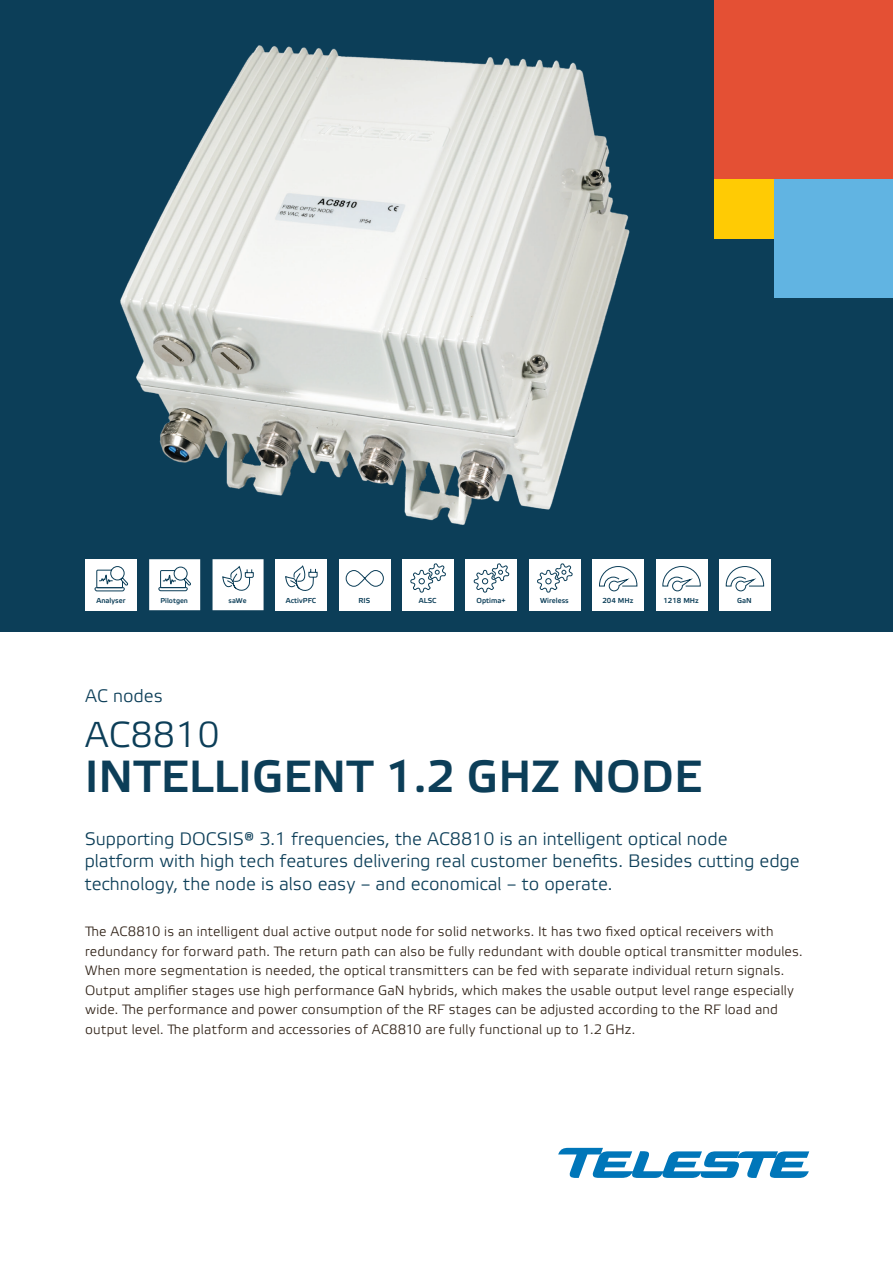
<style>
.page{position:relative;width:893px;height:1263px;background:#fff}
.page>*{position:absolute;margin:0;border:0;box-sizing:border-box;transform-origin:0 0}
.t1{font:45px "Etelka Medium Pro";color:#0c3e58}
.t2{font:36px "Etelka Light Pro";color:#0c3e58}
.t3{font:18px/22.5px "Etelka Light Pro";color:#0c3e58}
.t4{font:13.5px/19.5px "Etelka Light Pro";letter-spacing:.015em;color:#2f2116}
.t5{font:7.2px "Etelka Medium Pro";color:#0c3e58}
.t6{font:7.05px "Etelka Medium Pro";color:#0c3e58}
</style>
<div class="page">
<div style="left:0;top:0;width:893px;height:631px;background:#0c3e58"></div>
<div style="left:714px;top:0;width:179px;height:179px;background:#e45034"></div>
<div style="left:774px;top:179px;width:119px;height:119px;background:#61b4e2"></div>
<img style="left:120px;top:45px;width:654px;height:480px">
<div style="left:86px;top:559px;width:51px;height:51px;background:#fff"></div>
<svg style="left:94px;top:566px;width:35px;height:26px"></svg>
<div style="left:150px;top:560px;width:49px;height:49px;background:#fff"></div>
<svg style="left:158px;top:566px;width:33px;height:26px"></svg>
<div style="left:149px;top:559px;width:51px;height:51px;border:2px solid #fff"></div>
<div style="left:276px;top:559px;width:51px;height:51px;background:#fff"></div>
<svg style="left:285px;top:565px;width:33px;height:26px"></svg>
<div style="left:339px;top:559px;width:51px;height:51px;background:#fff"></div>
<svg style="left:345px;top:570px;width:39px;height:17px"></svg>
<div style="left:403px;top:559px;width:51px;height:51px;background:#fff"></div>
<svg style="left:410px;top:563px;width:36px;height:30px"></svg>
<div style="left:466px;top:559px;width:51px;height:51px;background:#fff"></div>
<svg style="left:473px;top:563px;width:37px;height:30px"></svg>
<div style="left:529px;top:559px;width:51px;height:51px;background:#fff"></div>
<svg style="left:537px;top:563px;width:36px;height:30px"></svg>
<div style="left:213px;top:560px;width:50px;height:49px;background:#fff"></div>
<svg style="left:222px;top:565px;width:32px;height:26px"></svg>
<div style="left:213px;top:559px;width:51px;height:51px;border:2px solid #fff"></div>
<div style="left:593px;top:559px;width:51px;height:51px;background:#fff"></div>
<svg style="left:599px;top:566px;width:39px;height:26px"></svg>
<div style="left:656px;top:559px;width:51px;height:51px;background:#fff"></div>
<svg style="left:662px;top:566px;width:39px;height:26px"></svg>
<div style="left:719px;top:559px;width:51px;height:51px;background:#fff"></div>
<svg style="left:725px;top:566px;width:40px;height:26px"></svg>
<svg style="left:558px;top:1148px;width:251px;height:30px"></svg>
<p class="t5" style="left:96px;top:597px;width:30px">Analyser</p>
<p class="t6" style="left:161px;top:596px;width:29px">Pilotgen</p>
<p class="t6" style="left:229px;top:597px;width:20px">saWe</p>
<p class="t5" style="left:286px;top:597px;width:32px">ActivPFC</p>
<p class="t5" style="left:358px;top:597px;width:13px">RIS</p>
<p class="t5" style="left:419px;top:597px;width:19px">ALSC</p>
<p class="t5" style="left:476px;top:597px;width:31px">Optima+</p>
<p class="t5" style="left:540px;top:597px;width:30px">Wireless</p>
<p class="t5" style="left:602px;top:597px;width:32px">204 MHz</p>
<p class="t5" style="left:663px;top:597px;width:37px">1218 MHz</p>
<p class="t5" style="left:737px;top:597px;width:16px">GaN</p>
<h3 class="t3" style="left:85px;top:685px;width:79px">AC nodes</h3>
<h2 class="t2" style="left:85px;top:715px;width:137px">AC8810</h2>
<h1 class="t1" style="left:85px;top:752px;width:619px">INTELLIGENT 1.2 GHZ NODE</h1>
<h3 class="t3" style="left:85px;top:829px;width:717px">Supporting DOCSIS® 3.1 frequencies, the AC8810 is an intelligent optical node platform with high tech features delivering real customer benefits. Besides cutting edge technology, the node is also easy – and economical – to operate.</h3>
<p class="t4" style="left:85px;top:923px;width:719px">The AC8810 is an intelligent dual active output node for solid networks. It has two fixed optical receivers with redundancy for forward path. The return path can also be fully redundant with double optical transmitter modules.<br>When more segmentation is needed, the optical transmitters can be fed with separate individual return signals.<br>Output amplifier stages use high performance GaN hybrids, which makes the usable output level range especially wide. The performance and power consumption of the RF stages can be adjusted according to the RF load and output level. The platform and accessories of AC8810 are fully functional up to 1.2 GHz.</p>
</div>
